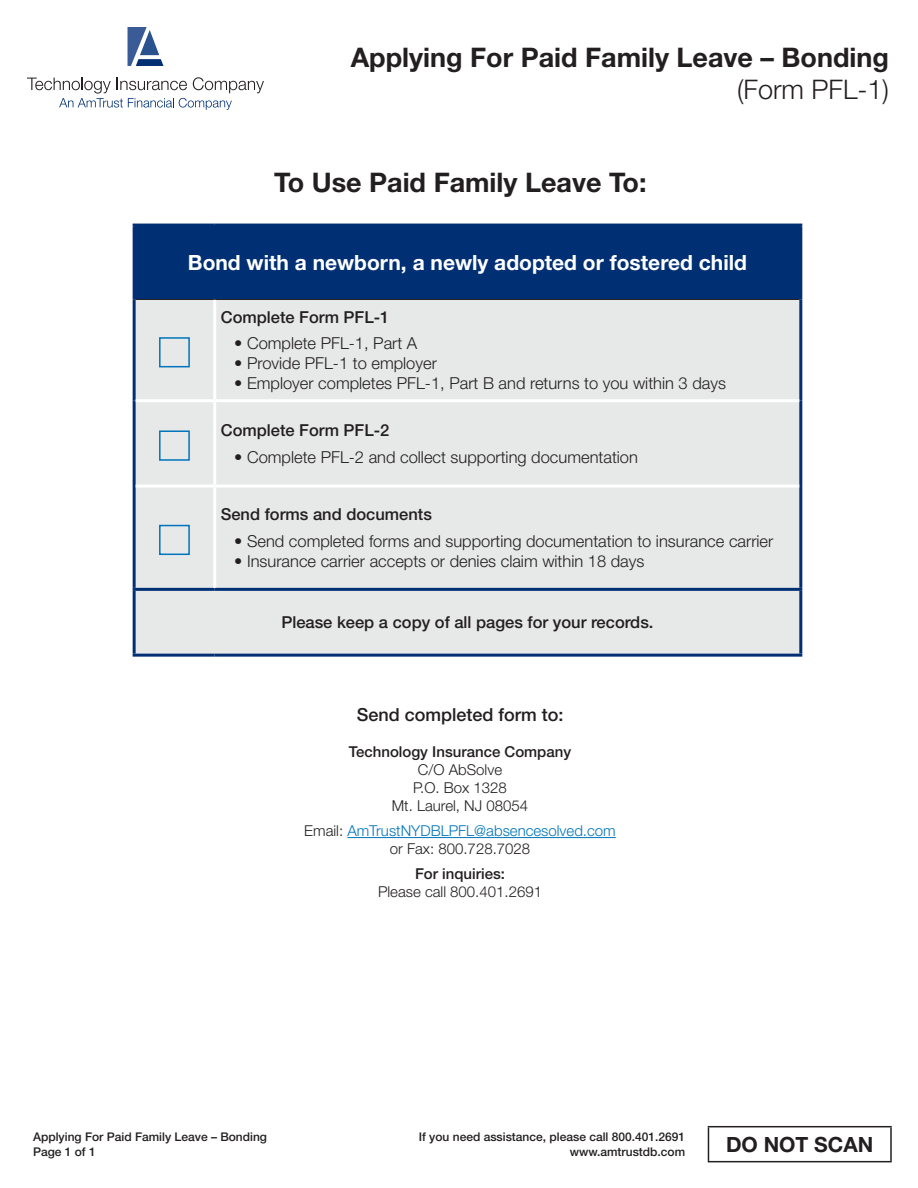
<style>
.page{position:relative;width:918px;height:1188px;background:#fff}
.page>*{position:absolute;margin:0;border:0;box-sizing:border-box;transform-origin:0 0}
.t1{font:700 27px "Helvetica Neue LT Std";color:#231f20}
.t2{font:300 27px "Helvetica Neue LT Std";color:#231f20}
.t3{font:700 21px "Helvetica Neue LT Std";color:#fff}
.t4{font:700 21px "Helvetica Neue LT Std";color:#231f20}
.t5{font:500 18px "Helvetica Neue LT Std";color:#231f20}
.t6{font:300 16.5px "Helvetica Neue LT Std";color:#231f20}
.t7{font:500 16.5px "Helvetica Neue LT Std";color:#231f20}
.t8{font:300 15px/18px "Helvetica Neue LT Std";color:#231f20;text-align:center}
.t9{font:300 15px/18px "Helvetica Neue LT Std";color:#0075bc;text-align:center}
.t10{font:500 15px "Helvetica Neue LT Std";color:#231f20}
.t11{font:500 12px/14.4px "Helvetica Neue LT Std";color:#231f20}
.s1{color:#231f20}
</style>
<div class="page">
<div style="left:134px;top:225px;width:667px;height:74px;background:#002f73"></div>
<div style="left:136px;top:300px;width:663px;height:354px;background:#e7e8e8"></div>
<hr style="left:136px;top:299px;width:79px;height:1px;background:#231f20">
<hr style="left:215px;top:299px;width:584px;height:1px;background:#231f20">
<hr style="left:133px;top:224px;width:82px;height:3px;background:#002f73">
<hr style="left:133px;top:227px;width:3px;height:72px;background:#002f73">
<hr style="left:215px;top:224px;width:587px;height:3px;background:#002f73">
<hr style="left:799px;top:227px;width:3px;height:72px;background:#002f73">
<hr style="left:133px;top:299px;width:3px;height:102px;background:#002f73">
<hr style="left:799px;top:299px;width:3px;height:102px;background:#002f73">
<hr style="left:133px;top:401px;width:3px;height:85px;background:#002f73">
<hr style="left:799px;top:401px;width:3px;height:85px;background:#002f73">
<hr style="left:133px;top:486px;width:3px;height:102px;background:#002f73">
<hr style="left:799px;top:486px;width:3px;height:102px;background:#002f73">
<hr style="left:133px;top:588px;width:82px;height:3px;background:#002f73">
<hr style="left:133px;top:591px;width:3px;height:63px;background:#002f73">
<hr style="left:215px;top:588px;width:587px;height:3px;background:#002f73">
<hr style="left:799px;top:591px;width:3px;height:63px;background:#002f73">
<hr style="left:133px;top:654px;width:82px;height:3px;background:#002f73">
<hr style="left:215px;top:654px;width:587px;height:3px;background:#002f73">
<hr style="left:213px;top:300px;width:3px;height:99px;background:#fff">
<hr style="left:136px;top:399px;width:79px;height:3px;background:#fff">
<hr style="left:215px;top:399px;width:584px;height:3px;background:#fff">
<hr style="left:213px;top:402px;width:3px;height:83px;background:#fff">
<hr style="left:136px;top:485px;width:79px;height:3px;background:#fff">
<hr style="left:215px;top:485px;width:584px;height:3px;background:#fff">
<hr style="left:213px;top:488px;width:3px;height:100px;background:#fff">
<div style="left:159px;top:337px;width:31px;height:30px;border:2px solid #0075bc"></div>
<div style="left:159px;top:430px;width:31px;height:31px;border:2px solid #0075bc"></div>
<div style="left:159px;top:525px;width:31px;height:30px;border:2px solid #0075bc"></div>
<hr style="left:708px;top:1126px;width:184px;height:1px;background:#231f20">
<hr style="left:708px;top:1127px;width:1px;height:34px;background:#231f20">
<hr style="left:890px;top:1127px;width:2px;height:34px;background:#231f20">
<hr style="left:708px;top:1161px;width:184px;height:1px;background:#231f20">
<hr style="left:347px;top:837px;width:269px;height:1px;background:#0075bc">
<svg style="left:27px;top:77px;width:237px;height:33px"></svg>
<svg style="left:128px;top:27px;width:35px;height:39px"></svg>
<h1 class="t1" style="left:351px;top:41px;width:540px">Applying For Paid Family Leave – Bonding</h1>
<h1 class="t2" style="left:737px;top:73px;width:154px">(Form PFL-1)</h1>
<h1 class="t1" style="left:274px;top:166px;width:374px">To Use Paid Family Leave To:</h1>
<p class="t3" style="left:188px;top:249px;width:561px">Bond with a newborn, a newly adopted or fostered child</p>
<p class="t7" style="left:221px;top:307px;width:170px">Complete Form PFL-1</p>
<p class="t6" style="left:234px;top:334px;width:185px">• Complete PFL-1, Part A</p>
<p class="t6" style="left:234px;top:353px;width:204px">• Provide PFL-1 to employer</p>
<p class="t6" style="left:234px;top:373px;width:493px">• Employer completes PFL-1, Part B and returns to you within 3 days</p>
<p class="t7" style="left:221px;top:420px;width:170px">Complete Form PFL-2</p>
<p class="t6" style="left:234px;top:447px;width:405px">• Complete PFL-2 and collect supporting documentation</p>
<p class="t7" style="left:221px;top:505px;width:213px">Send forms and documents</p>
<p class="t6" style="left:234px;top:531px;width:541px">• Send completed forms and supporting documentation to insurance carrier</p>
<p class="t6" style="left:234px;top:551px;width:412px">• Insurance carrier accepts or denies claim within 18 days</p>
<p class="t7" style="left:281px;top:612px;width:374px">Please keep a copy of all pages for your records.</p>
<p class="t5" style="left:357px;top:704px;width:208px">Send completed form to:</p>
<p class="t10" style="left:349px;top:743px;width:224px">Technology Insurance Company</p>
<p class="t8" style="left:392px;top:761px;width:138px">C/O AbSolve<br>P.O. Box 1328<br>Mt. Laurel, NJ 08054</p>
<p class="t9" style="left:304px;top:821px;width:313px"><span class="s1">Email:</span> AmTrustNYDBLPFL@absencesolved.com <span class="s1">or Fax: 800.728.7028</span></p>
<p class="t10" style="left:415px;top:865px;width:92px">For inquiries:</p>
<p class="t8" style="left:378px;top:882px;width:165px">Please call 800.401.2691</p>
<p class="t11" style="left:33px;top:1130px;width:236px">Applying For Paid Family Leave – Bonding<br>Page 1 of 1</p>
<p class="t11" style="left:419px;top:1130px;width:268px;text-align:right">If you need assistance, please call 800.401.2691 www.amtrustdb.com</p>
<p class="t4" style="left:726px;top:1131px;width:149px">DO NOT SCAN</p>
</div>
